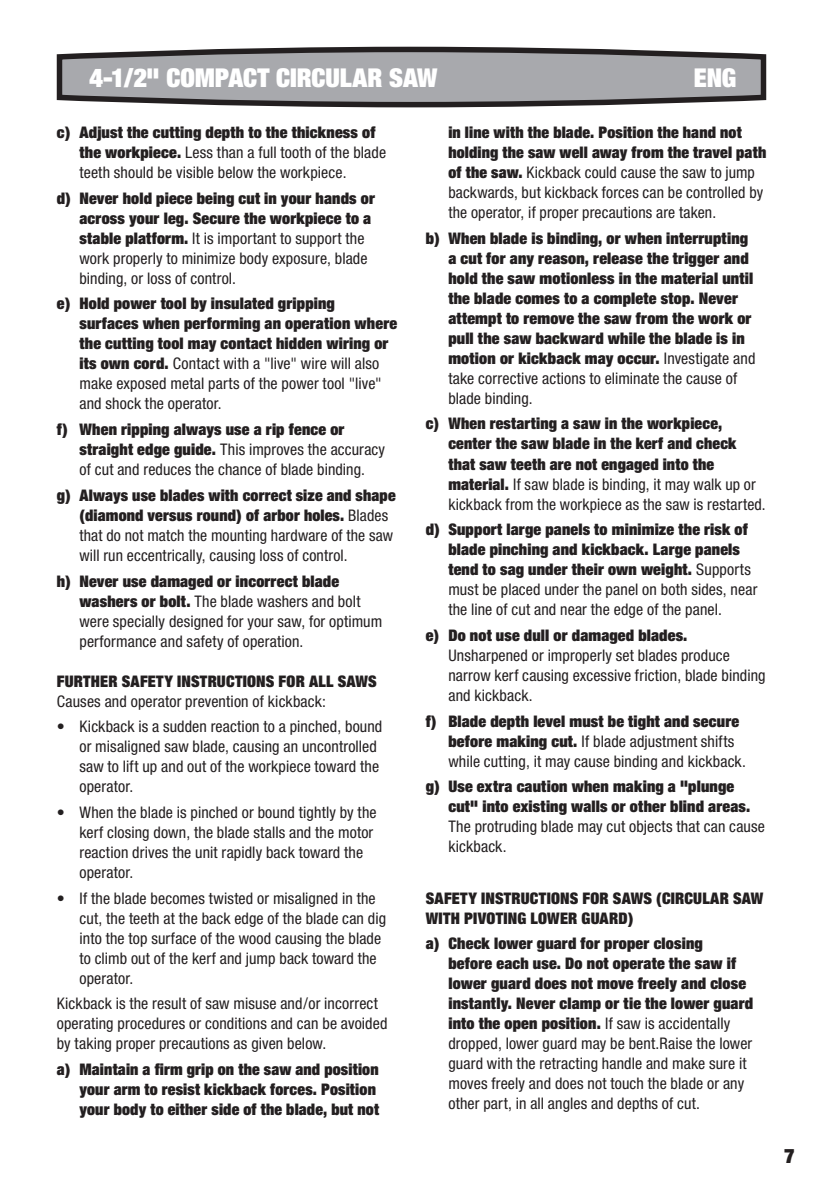
<style>
.page{position:relative;width:823px;height:1191px;background:#fff}
.page>*{position:absolute;margin:0;border:0;box-sizing:border-box;transform-origin:0 0}
.t1{font:900 expanded 26px "Helvetica Neue";letter-spacing:-.005em;color:#fff}
.t2{font:900 expanded 20px "Helvetica Neue";color:#231f20}
.t3{font:condensed 16px/20px "Helvetica Neue";letter-spacing:.01em;color:#231f20}
.t4{font:900 expanded 16px/20px "Helvetica Neue";letter-spacing:.01em;color:#231f20}
.s1{font-weight:900;font-stretch:expanded}
.s2{font-weight:400;font-stretch:condensed}
</style>
<div class="page">
<svg style="left:56px;top:46px;width:711px;height:62px;background:#98989b"></svg>
<h1 class="t1" style="left:89px;top:61px;width:349px">4-1/2" Compact Circular Saw</h1>
<h1 class="t1" style="left:693px;top:61px;width:44px">ENG</h1>
<p class="t3" style="left:79px;top:122px;width:308px;text-indent:-23px"><span class="s1">c) Adjust the cutting depth to the thickness of the workpiece.</span> Less than a full tooth of the blade teeth should be visible below the workpiece.</p>
<p class="t3" style="left:79px;top:188px;width:297px;text-indent:-23px"><span class="s1">d) Never hold piece being cut in your hands or across your leg. Secure the workpiece to a stable platform.</span> It is important to support the work properly to minimize body exposure, blade binding, or loss of control.</p>
<p class="t4" style="left:79px;top:293px;width:319px;text-indent:-23px">e) Hold power tool by insulated gripping surfaces when performing an operation where the cutting tool may contact hidden wiring or its own cord. <span class="s2">Contact with a "live" wire will also make exposed metal parts of the power tool "live" and shock the operator.</span></p>
<p class="t3" style="left:79px;top:419px;width:307px;text-indent:-23px"><span class="s1">f) When ripping always use a rip fence or straight edge guide.</span> This improves the accuracy of cut and reduces the chance of blade binding.</p>
<p class="t3" style="left:79px;top:485px;width:317px;text-indent:-23px"><span class="s1">g) Always use blades with correct size and shape (diamond versus round) of arbor holes.</span> Blades that do not match the mounting hardware of the saw will run eccentrically, causing loss of control.</p>
<p class="t3" style="left:79px;top:571px;width:304px;text-indent:-23px"><span class="s1">h) Never use damaged or incorrect blade washers or bolt.</span> The blade washers and bolt were specially designed for your saw, for optimum performance and safety of operation.</p>
<p class="t4" style="left:57px;top:670px;width:320px">Further safety instructions for all saws</p>
<p class="t3" style="left:57px;top:691px;width:271px">Causes and operator prevention of kickback:</p>
<p class="t3" style="left:79px;top:716px;width:304px;text-indent:-23px">• Kickback is a sudden reaction to a pinched, bound or misaligned saw blade, causing an uncontrolled saw to lift up and out of the workpiece toward the operator.</p>
<p class="t3" style="left:79px;top:802px;width:298px;text-indent:-23px">• When the blade is pinched or bound tightly by the kerf closing down, the blade stalls and the motor reaction drives the unit rapidly back toward the operator.</p>
<p class="t3" style="left:79px;top:888px;width:308px;text-indent:-23px">• If the blade becomes twisted or misaligned in the cut, the teeth at the back edge of the blade can dig into the top surface of the wood causing the blade to climb out of the kerf and jump back toward the operator.</p>
<p class="t3" style="left:57px;top:993px;width:332px">Kickback is the result of saw misuse and/or incorrect operating procedures or conditions and can be avoided by taking proper precautions as given below.</p>
<p class="t4" style="left:79px;top:1059px;width:301px;text-indent:-23px">a) Maintain a firm grip on the saw and position your arm to resist kickback forces. Position your body to either side of the blade, but not</p>
<p class="t3" style="left:448px;top:122px;width:319px"><span class="s1">in line with the blade. Position the hand not holding the saw well away from the travel path of the saw.</span> Kickback could cause the saw to jump backwards, but kickback forces can be controlled by the operator, if proper precautions are taken.</p>
<p class="t4" style="left:448px;top:228px;width:308px;text-indent:-23px">b) When blade is binding, or when interrupting a cut for any reason, release the trigger and hold the saw motionless in the material until the blade comes to a complete stop. Never attempt to remove the saw from the work or pull the saw backward while the blade is in motion or kickback may occur. <span class="s2">Investigate and take corrective actions to eliminate the cause of blade binding.</span></p>
<p class="t4" style="left:448px;top:413px;width:319px;text-indent:-23px">c) When restarting a saw in the workpiece, center the saw blade in the kerf and check that saw teeth are not engaged into the material. <span class="s2">If saw blade is binding, it may walk up or kickback from the workpiece as the saw is restarted.</span></p>
<p class="t4" style="left:448px;top:519px;width:310px;text-indent:-23px">d) Support large panels to minimize the risk of blade pinching and kickback. Large panels tend to sag under their own weight. <span class="s2">Supports must be placed under the panel on both sides, near the line of cut and near the edge of the panel.</span></p>
<p class="t4" style="left:425px;top:625px;width:263px">e) Do not use dull or damaged blades.</p>
<p class="t3" style="left:448px;top:645px;width:318px">Unsharpened or improperly set blades produce narrow kerf causing excessive friction, blade binding and kickback.</p>
<p class="t3" style="left:448px;top:711px;width:299px;text-indent:-23px"><span class="s1">f) Blade depth level must be tight and secure before making cut.</span> If blade adjustment shifts while cutting, it may cause binding and kickback.</p>
<p class="t4" style="left:448px;top:776px;width:303px;text-indent:-23px">g) Use extra caution when making a "plunge cut" into existing walls or other blind areas.</p>
<p class="t3" style="left:448px;top:816px;width:318px">The protruding blade may cut objects that can cause kickback.</p>
<p class="t4" style="left:425px;top:887px;width:339px">Safety instructions for saws (Circular saw with pivoting lower guard)</p>
<p class="t3" style="left:448px;top:933px;width:306px;text-indent:-23px"><span class="s1">a) Check lower guard for proper closing<br>before each use. Do not operate the saw if lower guard does not move freely and close instantly. Never clamp or tie the lower guard into the open position.</span> If saw is accidentally dropped, lower guard may be bent.Raise the lower guard with the retracting handle and make sure it moves freely and does not touch the blade or any other part, in all angles and depths of cut.</p>
<p class="t2" style="left:783px;top:1143px;width:12px">7</p>
</div>
